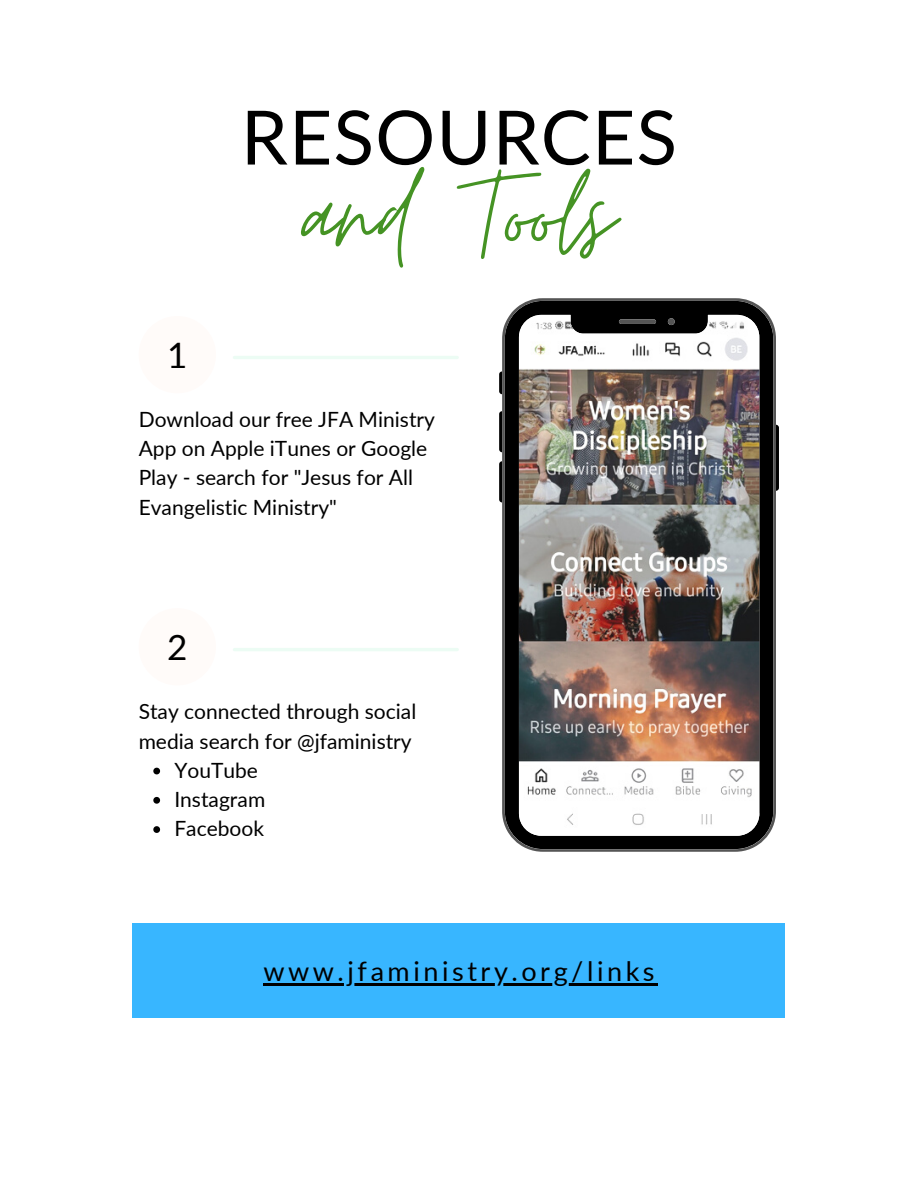
<style>
.page{position:relative;width:918px;height:1188px;background:#fff}
.page>*{position:absolute;margin:0;border:0;box-sizing:border-box;transform-origin:0 0}
.t1{font:135px "Moon Time";color:#459324}
.t2{font:75px "Lato";letter-spacing:.015em;color:#000}
.t3{font:35.1px "Lato";color:#000}
.t4{font:27px "Lato";letter-spacing:.13em;color:#000}
.t5{font:21px/29.2px "Lato";color:#000}
</style>
<div class="page">
<div style="left:132px;top:923px;width:653px;height:95px;background:#38b6ff"></div>
<svg style="left:499px;top:371px;width:3px;height:23px"></svg>
<svg style="left:499px;top:411px;width:3px;height:41px"></svg>
<svg style="left:499px;top:461px;width:3px;height:41px"></svg>
<svg style="left:776px;top:425px;width:3px;height:66px"></svg>
<img style="left:502px;top:298px;width:274px;height:554px">
<div style="left:139px;top:316px;width:77px;height:77px;background:#fffbf9;border-radius:50%"></div>
<div style="left:139px;top:608px;width:77px;height:77px;background:#fffbf9;border-radius:50%"></div>
<svg style="left:153px;top:768px;width:7px;height:6px"></svg>
<svg style="left:153px;top:797px;width:7px;height:7px"></svg>
<svg style="left:153px;top:826px;width:7px;height:7px"></svg>
<hr style="left:234px;top:356px;width:223px;height:3px;background:#ecfcf4">
<hr style="left:234px;top:648px;width:223px;height:3px;background:#ecfcf4">
<hr style="left:263px;top:983px;width:395px;height:2px;background:#000">
<h3 class="t3" style="left:167px;top:333px;width:22px">1</h3>
<h2 class="t2" style="left:241px;top:91px;width:438px">RESOURCES</h2>
<h1 class="t1" style="left:303px;top:133px;width:313px">and Tools</h1>
<p class="t5" style="left:139px;top:404px;width:298px">Download our free JFA Ministry<br>App on Apple iTunes or Google<br>Play - search for "Jesus for All<br>Evangelistic Ministry"</p>
<h3 class="t3" style="left:167px;top:625px;width:22px">2</h3>
<p class="t5" style="left:139px;top:697px;width:279px">Stay connected through social media search for @jfaministry</p>
<p class="t5" style="left:174px;top:755px;width:92px">YouTube<br>Instagram<br>Facebook</p>
<p class="t4" style="left:263px;top:954px;width:393px">www.jfaministry.org/links</p>
</div>
